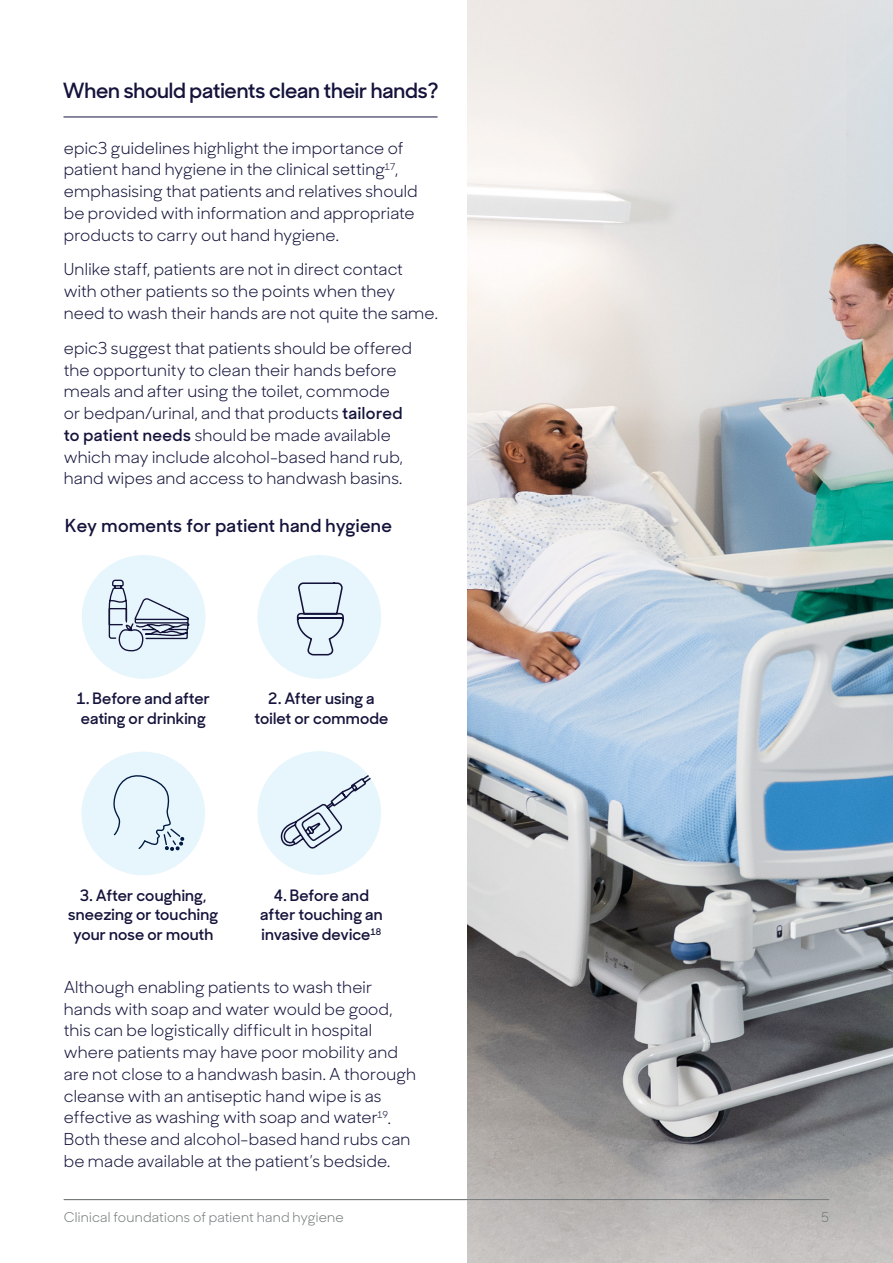
<style>
.page{position:relative;width:893px;height:1263px;background:#fff}
.page>*{position:absolute;margin:0;border:0;box-sizing:border-box;transform-origin:0 0}
.t1{font:600 21px "Sharp Sans Display No 1";letter-spacing:-.01em;color:#14133b}
.t2{font:600 18px "Sharp Sans Display No 1";letter-spacing:.02em;color:#14133b}
.t3{font:16.5px/21.8px "Sharp Sans Display No 1";letter-spacing:.01em;color:#14133b}
.t4{font:600 15.75px/19.5px "Sharp Sans Display No 1";letter-spacing:.01em;color:#14133b;text-align:center}
.t5{font:13.5px "Sharp Sans Display No 1";letter-spacing:.015em;color:#767a7b}
.s1{font-weight:600}
</style>
<div class="page">
<img style="left:467px;top:0;width:426px;height:1263px">
<hr style="left:64px;top:117px;width:373px;height:1px;background:#14133b">
<hr style="left:64px;top:1199px;width:765px;height:1px;background:#767a7b">
<div style="left:82px;top:555px;width:123px;height:124px;background:#e6f6fc;border-radius:50%"></div>
<svg style="left:108px;top:579px;width:82px;height:73px"></svg>
<div style="left:257px;top:555px;width:124px;height:124px;background:#e6f6fc;border-radius:50%"></div>
<svg style="left:296px;top:582px;width:48px;height:74px"></svg>
<div style="left:81px;top:752px;width:124px;height:123px;background:#e6f6fc;border-radius:50%"></div>
<svg style="left:113px;top:775px;width:72px;height:76px"></svg>
<div style="left:257px;top:751px;width:124px;height:124px;background:#e6f6fc;border-radius:50%"></div>
<svg style="left:279px;top:751px;width:102px;height:98px"></svg>
<p class="t1" style="left:63px;top:74px;width:377px">When should patients clean their hands?</p>
<p class="t3" style="left:64px;top:135px;width:355px">epic3 guidelines highlight the importance of patient hand hygiene in the clinical setting<sup>17</sup>, emphasising that patients and relatives should be provided with information and appropriate products to carry out hand hygiene.</p>
<p class="t3" style="left:64px;top:257px;width:376px">Unlike staff, patients are not in direct contact with other patients so the points when they need to wash their hands are not quite the same.</p>
<p class="t3" style="left:64px;top:336px;width:350px">epic3 suggest that patients should be offered the opportunity to clean their hands before meals and after using the toilet, commode<br>or bedpan/urinal, and that products <span class="s1">tailored to patient needs</span> should be made available which may include alcohol-based hand rub, hand wipes and access to handwash basins.</p>
<p class="t2" style="left:65px;top:512px;width:328px">Key moments for patient hand hygiene</p>
<p class="t4" style="left:76px;top:688px;width:135px;text-align:left">1. Before and after eating or drinking</p>
<p class="t4" style="left:254px;top:688px;width:135px">2. After using a toilet or commode</p>
<p class="t4" style="left:68px;top:884px;width:151px">3. After coughing, sneezing or touching your nose or mouth</p>
<p class="t4" style="left:260px;top:884px;width:124px">4. Before and after touching an invasive device<sup>18</sup></p>
<p class="t3" style="left:64px;top:975px;width:354px">Although enabling patients to wash their hands with soap and water would be good, this can be logistically difficult in hospital where patients may have poor mobility and are not close to a handwash basin. A thorough cleanse with an antiseptic hand wipe is as effective as washing with soap and water<sup>19</sup>.<br>Both these and alcohol-based hand rubs can be made available at the patient’s bedside.</p>
<p class="t5" style="left:64px;top:1207px;width:282px">Clinical foundations of patient hand hygiene</p>
<p class="t5" style="left:821px;top:1207px;width:9px">5</p>
</div>
